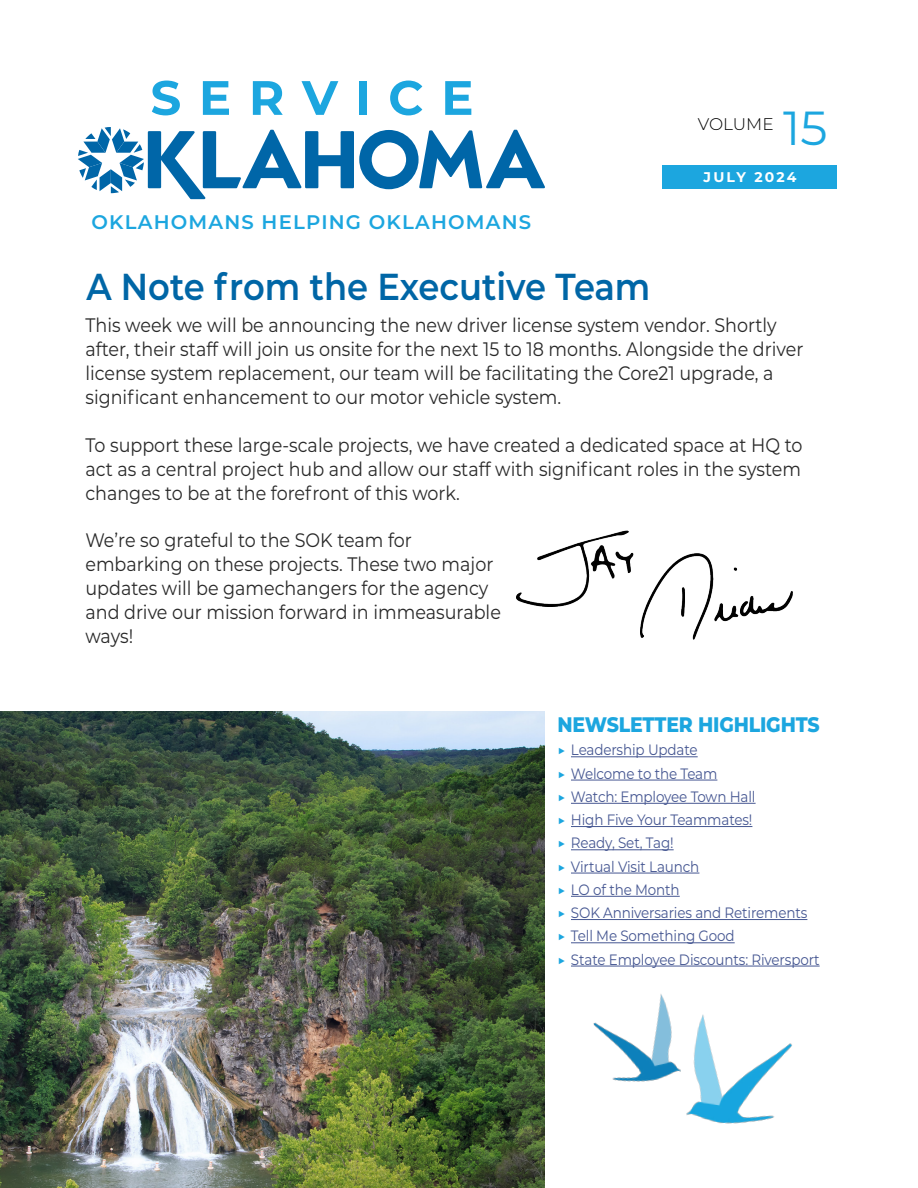
<style>
.page{position:relative;width:918px;height:1188px;background:#fff}
.page>*{position:absolute;margin:0;border:0;box-sizing:border-box;transform-origin:0 0}
.t1{font:47.7px "Montserrat";color:#1ca6df}
.t2{font:600 37.5px "Montserrat";color:#0066a6;scale:.9 1}
.t3{font:800 21px "Montserrat";letter-spacing:-.01em;color:#1ca6df;scale:.9 1}
.t4{font:600 19.65px "Montserrat";letter-spacing:.06em;color:#1ca6df}
.t5{font:19.5px/24px "Montserrat";color:#292929;scale:.9 1}
.t6{font:300 16.8px "Montserrat";color:#000}
.t7{font:15px/23.2px "Montserrat";letter-spacing:-.01em;color:#465792;scale:.9 1}
.t8{font:700 14.1px "Montserrat";letter-spacing:.155em;color:#fff}
.s1{color:#1ca6df}
</style>
<div class="page">
<hr style="left:571px;top:756px;width:127px;height:1px;background:#465792">
<hr style="left:571px;top:780px;width:146px;height:1px;background:#465792">
<hr style="left:571px;top:803px;width:185px;height:1px;background:#465792">
<hr style="left:571px;top:826px;width:181px;height:1px;background:#465792">
<hr style="left:571px;top:849px;width:103px;height:1px;background:#465792">
<hr style="left:571px;top:873px;width:128px;height:1px;background:#465792">
<hr style="left:571px;top:896px;width:109px;height:1px;background:#465792">
<hr style="left:571px;top:919px;width:236px;height:1px;background:#465792">
<hr style="left:571px;top:942px;width:164px;height:1px;background:#465792">
<hr style="left:571px;top:966px;width:249px;height:1px;background:#465792">
<img style="left:0;top:712px;width:545px;height:476px">
<svg style="left:152px;top:81px;width:28px;height:34px"></svg>
<svg style="left:203px;top:81px;width:26px;height:34px"></svg>
<svg style="left:253px;top:81px;width:30px;height:34px"></svg>
<svg style="left:302px;top:81px;width:36px;height:34px"></svg>
<div style="left:359px;top:81px;width:8px;height:34px;background:#1ca6df"></div>
<svg style="left:390px;top:81px;width:32px;height:34px"></svg>
<svg style="left:445px;top:81px;width:26px;height:34px"></svg>
<svg style="left:78px;top:127px;width:467px;height:72px"></svg>
<div style="left:663px;top:165px;width:174px;height:24px;background:#1ca6df"></div>
<img style="left:641px;top:553px;width:152px;height:86px">
<img style="left:516px;top:531px;width:118px;height:75px">
<img style="left:593px;top:994px;width:76px;height:88px">
<img style="left:669px;top:1014px;width:123px;height:110px">
<p class="t6" style="left:698px;top:113px;width:77px">VOLUME</p>
<h1 class="t1" style="left:783px;top:95px;width:46px">15</h1>
<p class="t4" style="left:91px;top:208px;width:441px">OKLAHOMANS HELPING OKLAHOMANS</p>
<h2 class="t2" style="left:86px;top:260px;width:628px">A Note from the Executive Team</h2>
<p class="t8" style="left:703px;top:167px;width:95px">JULY 2024</p>
<p class="t5" style="left:85px;top:313px;width:799px">This week we will be announcing the new driver license system vendor. Shortly after, their staff will join us onsite for the next 15 to 18 months. Alongside the driver license system replacement, our team will be facilitating the Core21 upgrade, a significant enhancement to our motor vehicle system.</p>
<p class="t5" style="left:85px;top:433px;width:798px;text-align:justify">To support these large-scale projects, we have created a dedicated space at HQ to act as a central project hub and allow our staff with significant roles in the system changes to be at the forefront of this work.</p>
<p class="t5" style="left:85px;top:528px;width:463px">We’re so grateful to the SOK team for embarking on these projects. These two major updates will be gamechangers for the agency and drive our mission forward in immeasurable ways!</p>
<p class="t3" style="left:557px;top:709px;width:293px">NEWSLETTER HIGHLIGHTS</p>
<p class="t7" style="left:557px;top:738px;width:293px"><span class="s1">▶</span> Leadership Update<br><span class="s1">▶</span> Welcome to the Team<br><span class="s1">▶</span> Watch: Employee Town Hall<br><span class="s1">▶</span> High Five Your Teammates!<br><span class="s1">▶</span> Ready, Set, Tag!<br><span class="s1">▶</span> Virtual Visit Launch<br><span class="s1">▶</span> LO of the Month<br><span class="s1">▶</span> SOK Anniversaries and Retirements<br><span class="s1">▶</span> Tell Me Something Good<br><span class="s1">▶</span> State Employee Discounts: Riversport</p>
</div>
